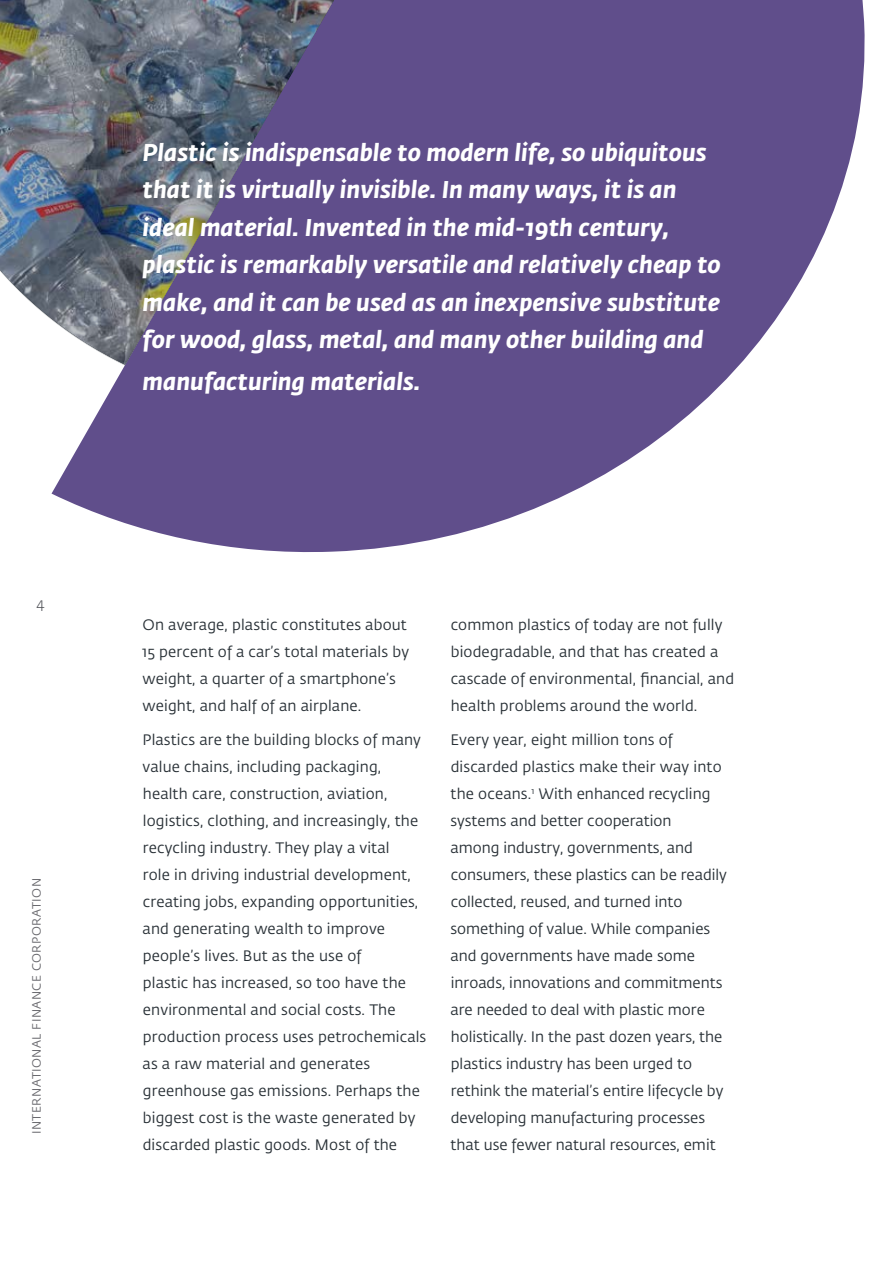
<style>
.page{position:relative;width:893px;height:1263px;background:#fff}
.page>*{position:absolute;margin:0;border:0;box-sizing:border-box;transform-origin:0 0}
.t1{font:italic 700 24px/37.5px "Fedra Sans Std";color:#fff}
.t2{font:15px/27px "Fedra Sans Std";letter-spacing:.01em;color:#283036}
.t3{font:300 15px "Fedra Sans Std";color:#4e5055}
.t4{font:12px "Fedra Sans Std";letter-spacing:.035em;color:#68686d}
</style>
<div class="page">
<svg style="left:52px;top:0;width:813px;height:553px;fill:#604e8b"></svg>
<img style="left:0;top:0;width:349px;height:365px">
<p class="t3" style="left:37px;top:597px;width:9px">4</p>
<p class="t4" style="left:30px;top:1134px;width:257px;rotate:-90deg">INTERNATIONAL FINANCE CORPORATION</p>
<p class="t1" style="left:143px;top:133px;width:580px">Plastic is indispensable to modern life, so ubiquitous that it is virtually invisible. In many ways, it is an ideal material. Invented in the mid-19th century, plastic is remarkably versatile and relatively cheap to make, and it can be used as an inexpensive substitute for wood, glass, metal, and many other building and</p>
<h1 class="t1" style="left:143px;top:363px;width:279px">manufacturing materials.</h1>
<p class="t2" style="left:142px;top:611px;width:268px">On average, plastic constitutes about 15 percent of a car’s total materials by weight, a quarter of a smartphone’s weight, and half of an airplane.</p>
<p class="t2" style="left:142px;top:726px;width:285px">Plastics are the building blocks of many value chains, including packaging, health care, construction, aviation, logistics, clothing, and increasingly, the recycling industry. They play a vital<br>role in driving industrial development, creating jobs, expanding opportunities, and generating wealth to improve people’s lives. But as the use of<br>plastic has increased, so too have the environmental and social costs. The production process uses petrochemicals as a raw material and generates greenhouse gas emissions. Perhaps the biggest cost is the waste generated by discarded plastic goods. Most of the</p>
<p class="t2" style="left:451px;top:611px;width:285px">common plastics of today are not fully biodegradable, and that has created a cascade of environmental, financial, and health problems around the world.</p>
<p class="t2" style="left:450px;top:726px;width:278px">Every year, eight million tons of discarded plastics make their way into the oceans.<sup>1</sup> With enhanced recycling systems and better cooperation<br>among industry, governments, and consumers, these plastics can be readily collected, reused, and turned into something of value. While companies and governments have made some inroads, innovations and commitments are needed to deal with plastic more holistically. In the past dozen years, the plastics industry has been urged to rethink the material’s entire lifecycle by developing manufacturing processes that use fewer natural resources, emit</p>
</div>
